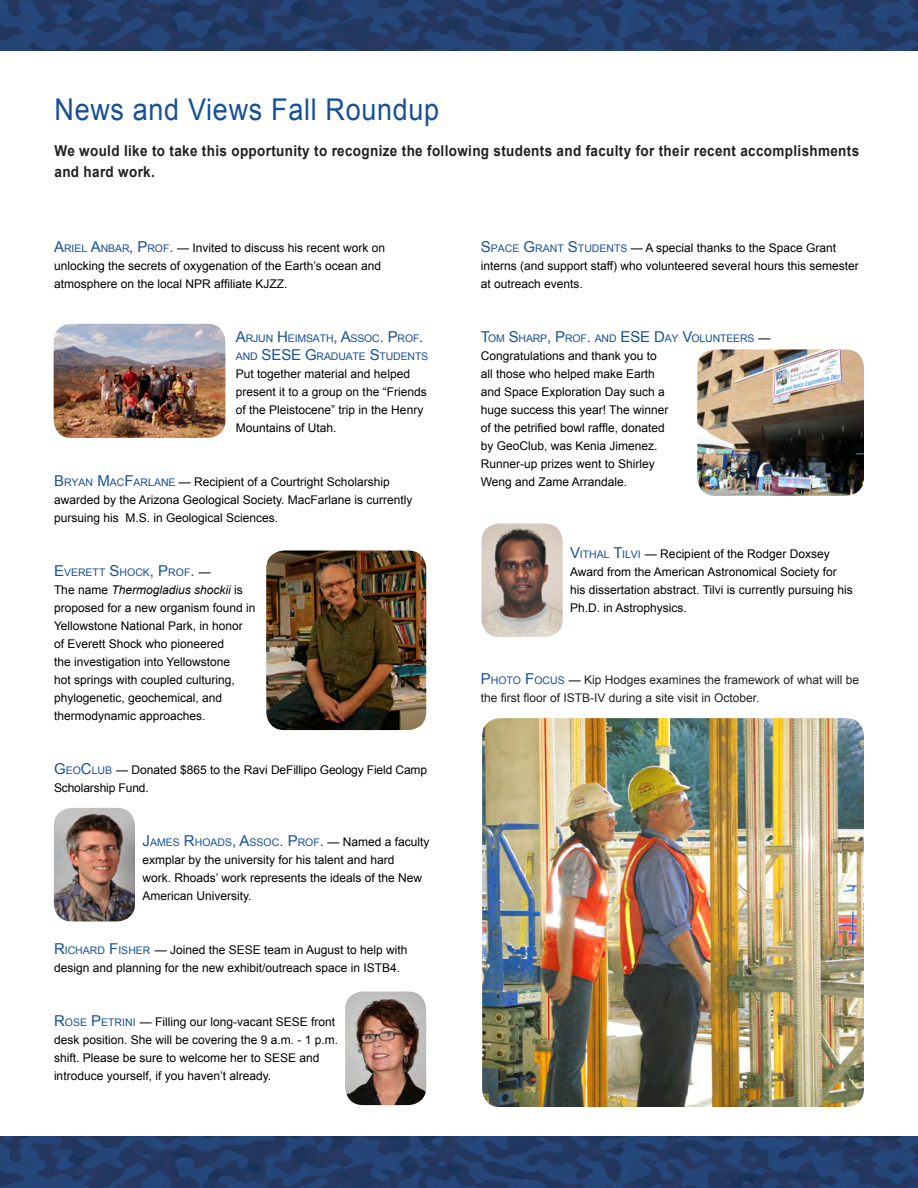
<style>
.page{position:relative;width:918px;height:1188px;background:#fff}
.page>*{position:absolute;margin:0;border:0;box-sizing:border-box;transform-origin:0 0}
.t1{font:30px "Arial";letter-spacing:.025em;color:#175096;scale:.9 1}
.t2{font:700 15px/21px "Arial";letter-spacing:.025em;color:#231f20;scale:.9 1}
.Body{font:15px "Arial";color:#175096}
.Body-2{font:12px/18px "Arial";color:#000}
.Body-3{font:12px/18px "Arial";color:#231f20}
.Body-4{font:10.5px "Arial";letter-spacing:-.015em;color:#175096}
.s1{font-size:15px;color:#175096}
.s2{font-size:10.5px;color:#175096}
.s3{font-size:15px}
.s4{font-size:10.5px}
.s5{font-size:12px;color:#000}
.s6{font-style:italic}
.s7{color:#000}
</style>
<div class="page">
<img style="left:482px;top:718px;width:382px;height:389px">
<img style="left:0;top:0;width:918px;height:51px">
<img style="left:266px;top:550px;width:160px;height:180px">
<img style="left:697px;top:350px;width:167px;height:146px">
<img style="left:54px;top:808px;width:81px;height:113px">
<img style="left:54px;top:324px;width:171px;height:114px">
<img style="left:482px;top:524px;width:81px;height:113px">
<img style="left:0;top:1137px;width:918px;height:51px">
<img style="left:345px;top:992px;width:81px;height:113px">
<p class="t1" style="left:54px;top:90px;width:429px">News and Views Fall Roundup</p>
<p class="t2" style="left:54px;top:141px;width:896px">We would like to take this opportunity to recognize the following students and faculty for their recent accomplishments and hard work.</p>
<p class="Body-2" style="left:54px;top:239px;width:333px"><span class="s1">A</span><span class="s2">RIEL</span> <span class="s1">A</span><span class="s2">N BAR</span><span class="s1">, P</span><span class="s2">ROF</span><span class="s1">.</span> — Invited to discuss his recent work on unlocking the secrets of oxygenation of the Earth’s ocean and atmosphere on the local NPR affiliate KJZZ.</p>
<p class="Body-4" style="left:236px;top:331px;width:189px"><span class="s3">A</span>RJUN <span class="s3">H</span>EIMSATH <span class="s3">, A</span>SSOC<span class="s3">. P</span>ROF<span class="s3">.</span></p>
<p class="Body" style="left:236px;top:345px;width:37px"><span class="s4">AND</span> SESE</p>
<p class="Body-4" style="left:305px;top:349px;width:125px"><span class="s3">G</span>RAD UATE <span class="s3">S</span>TUDENTS</p>
<p class="Body-2" style="left:236px;top:365px;width:192px">Put together material and helped present it to a group on the “Friends of the Pleistocene” trip in the Henry<br>Mountains of Utah.</p>
<p class="Body-2" style="left:54px;top:473px;width:360px"><span class="s1">B</span> <span class="s2">RYAN</span> <span class="s1">M</span><span class="s2">AC</span><span class="s1">F</span><span class="s2">ARLAN E</span> — Recipient of a Courtright Scholarship awarded by the Arizona Geological Society. MacFarlane is currently pursuing his M.S. in Geological Sciences.</p>
<p class="Body-4" style="left:54px;top:565px;width:158px"><span class="s3">E</span>VERETT <span class="s3">S</span>HOCK<span class="s3">, P</span>ROF<span class="s3">.</span> <span class="s5">—</span></p>
<p class="Body-2" style="left:54px;top:581px;width:203px">The name <span class="s6">Thermogladius shockii</span> is proposed for a new organism found in Yellowstone National Park, in honor of Everett Shock who pioneered<br>the investigation into Yellowstone<br>hot springs with coupled culturing, phylogenetic, geochemical, and thermodynamic approaches.</p>
<p class="Body-2" style="left:54px;top:761px;width:375px"><span class="s1">G</span><span class="s2">EO</span><span class="s1">C</span><span class="s2">LUB</span> — Donated $865 to the Ravi DeFillipo Geology Field Camp<br>Scholarship Fund.</p>
<p class="Body-4" style="left:142px;top:835px;width:288px"><span class="s3">J</span>AMES <span class="s3">R</span>HOADS<span class="s3">, A</span>SSOC<span class="s3">. P</span>ROF<span class="s3">.</span> <span class="s5">— Named a faculty</span></p>
<p class="Body-2" style="left:142px;top:851px;width:281px">exmplar by the university for his talent and hard work. Rhoads’ work represents the ideals of the New<br>American University.</p>
<p class="Body-2" style="left:54px;top:941px;width:355px"><span class="s1">R</span><span class="s2">ICHARD</span> <span class="s1">F</span> <span class="s2">ISH ER</span> — Joined the SESE team in August to help with design and planning for the new exhibit/outreach space in ISTB4.</p>
<p class="Body-2" style="left:54px;top:1013px;width:286px"><span class="s1">R</span><span class="s2">OSE</span> <span class="s1">P</span><span class="s2">ETRIN I</span> — Filling our long-vacant SESE front desk position. She will be covering the 9 a.m. - 1 p.m. shift. Please be sure to welcome her to SESE and introduce yourself, if you haven’t already.</p>
<p class="Body-2" style="left:481px;top:239px;width:379px"><span class="s1">S</span><span class="s2">PACE</span> <span class="s1">G</span><span class="s2">RANT</span> <span class="s1">S</span><span class="s2">TUDENTS</span> — A special thanks to the Space Grant interns (and support staff) who volunteered several hours this semester at outreach events.</p>
<p class="Body-4" style="left:481px;top:331px;width:151px"><span class="s3">T</span>OM <span class="s3">S</span>HARP<span class="s3">, P</span>ROF<span class="s3">.</span> AND <span class="s3">ESE</span></p>
<p class="Body-4" style="left:654px;top:331px;width:118px"><span class="s3">D</span>AY <span class="s3">V</span>OLUNTEERS <span class="s5">—</span></p>
<p class="Body-2" style="left:481px;top:347px;width:189px">Congratulations and thank you to all those who helped make Earth and Space Exploration Day such a huge success this year! The winner of the petrified bowl raffle, donated by GeoClub, was Kenia Jimenez.<br>Runner-up prizes went to Shirley<br>Weng and Zame Arrandale.</p>
<p class="Body-2" style="left:570px;top:545px;width:284px"><span class="s1">V</span><span class="s2">ITHAL</span> <span class="s1">T</span><span class="s2">ILVI</span> — Recipient of the Rodger Doxsey Award from the American Astronomical Society for his dissertation abstract. Tilvi is currently pursuing his Ph.D. in Astrophysics.</p>
<p class="Body-3" style="left:481px;top:671px;width:380px"><span class="s1">P</span><span class="s2">HOTO</span> <span class="s1">F</span><span class="s2">OCUS</span> <span class="s7">—</span> Kip Hodges examines the framework of what will be the first floor of ISTB-IV during a site visit in October.</p>
</div>
